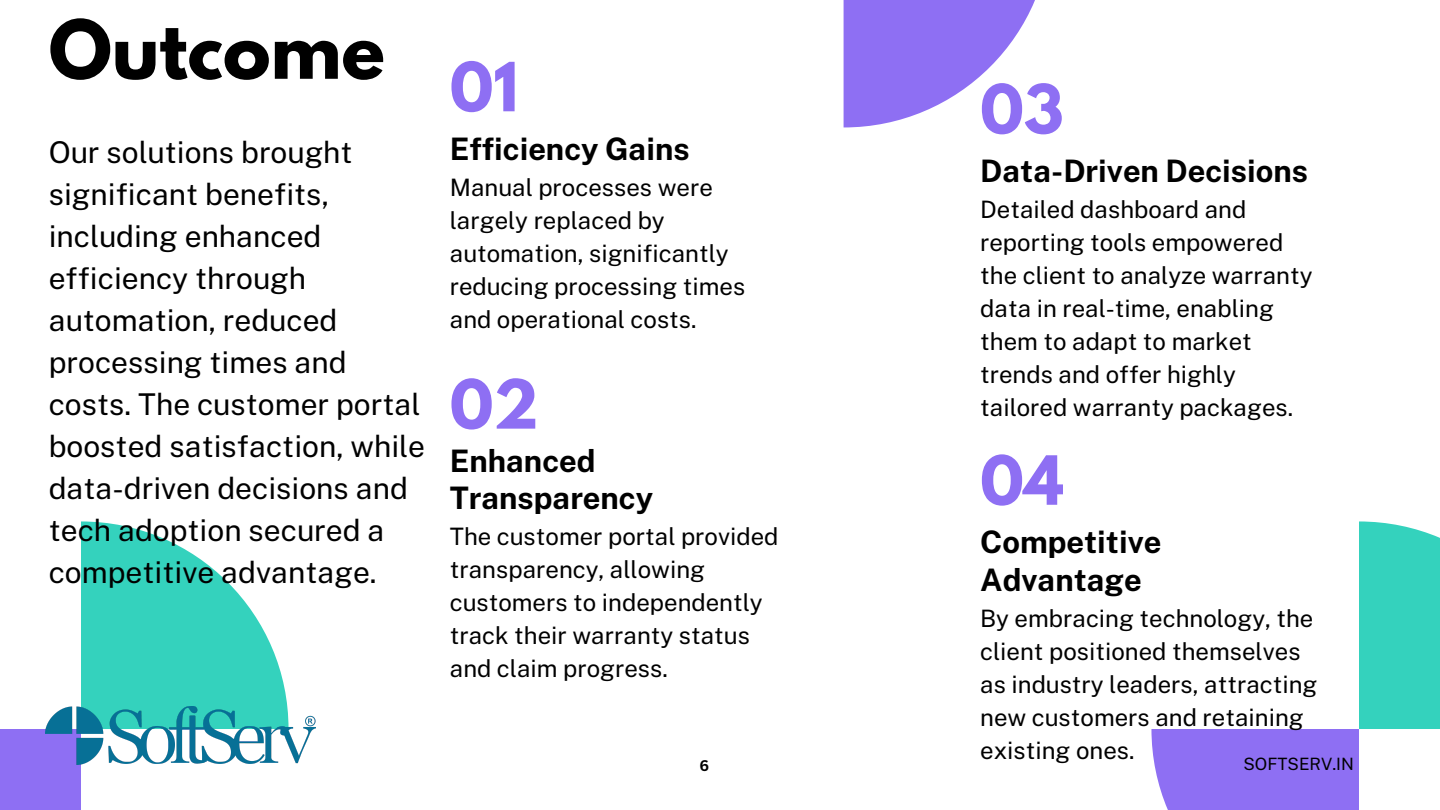
<style>
.page{position:relative;width:1440px;height:810px;background:#fff}
.page>*{position:absolute;margin:0;border:0;box-sizing:border-box;transform-origin:0 0}
.t1{font:700 72px "League Spartan";color:#000}
.t2{font:700 60px "League Spartan";color:#8e6ff3}
.t3{font:700 31px/37.5px "Public Sans";color:#000}
.t4{font:30px/42px "Public Sans";color:#000}
.t5{font:24px/33px "Public Sans";color:#000}
.t6{font:17px "Public Sans";color:#000}
.t7{font:700 15px "Canva Sans";color:#000}
</style>
<div class="page">
<div style="left:0;top:729px;width:81px;height:81px;background:#8e6ff3"></div>
<div style="left:1151px;top:729px;width:208px;height:81px;background:#8e6ff3"></div>
<svg style="left:844px;top:0;width:191px;height:127px;fill:#8e6ff3"></svg>
<svg style="left:81px;top:521px;width:207px;height:186px"></svg>
<div style="left:1359px;top:521px;width:81px;height:208px;background:#34d2bd"></div>
<img style="left:46px;top:707px;width:270px;height:57px">
<p class="t1" style="left:49px;top:14px;width:338px">Outcome</p>
<p class="t4" style="left:49px;top:132px;width:378px">Our solutions brought significant benefits, including enhanced efficiency through automation, reduced processing times and costs. The customer portal boosted satisfaction, while data-driven decisions and tech adoption secured a competitive advantage.</p>
<p class="t2" style="left:450px;top:57px;width:70px">01</p>
<p class="t3" style="left:450px;top:130px;width:241px">Efficiency Gains</p>
<p class="t5" style="left:450px;top:170px;width:297px">Manual processes were largely replaced by automation, significantly reducing processing times and operational costs.</p>
<p class="t2" style="left:450px;top:375px;width:90px">02</p>
<p class="t3" style="left:450px;top:442px;width:205px">Enhanced<br>Transparency</p>
<p class="t2" style="left:980px;top:80px;width:85px">03</p>
<p class="t3" style="left:980px;top:152px;width:329px">Data-Driven Decisions</p>
<p class="t5" style="left:980px;top:193px;width:334px">Detailed dashboard and reporting tools empowered the client to analyze warranty data in real-time, enabling them to adapt to market trends and offer highly tailored warranty packages.</p>
<p class="t2" style="left:980px;top:451px;width:85px">04</p>
<p class="t5" style="left:450px;top:520px;width:330px">The customer portal provided transparency, allowing customers to independently track their warranty status and claim progress.</p>
<p class="t3" style="left:980px;top:523px;width:183px">Competitive<br>Advantage</p>
<p class="t5" style="left:980px;top:601px;width:339px">By embracing technology, the client positioned themselves as industry leaders, attracting new customers and retaining existing ones.</p>
<p class="t7" style="left:700px;top:755px;width:11px">6</p>
<p class="t6" style="left:1244px;top:754px;width:112px">SOFTSERV.IN</p>
</div>
